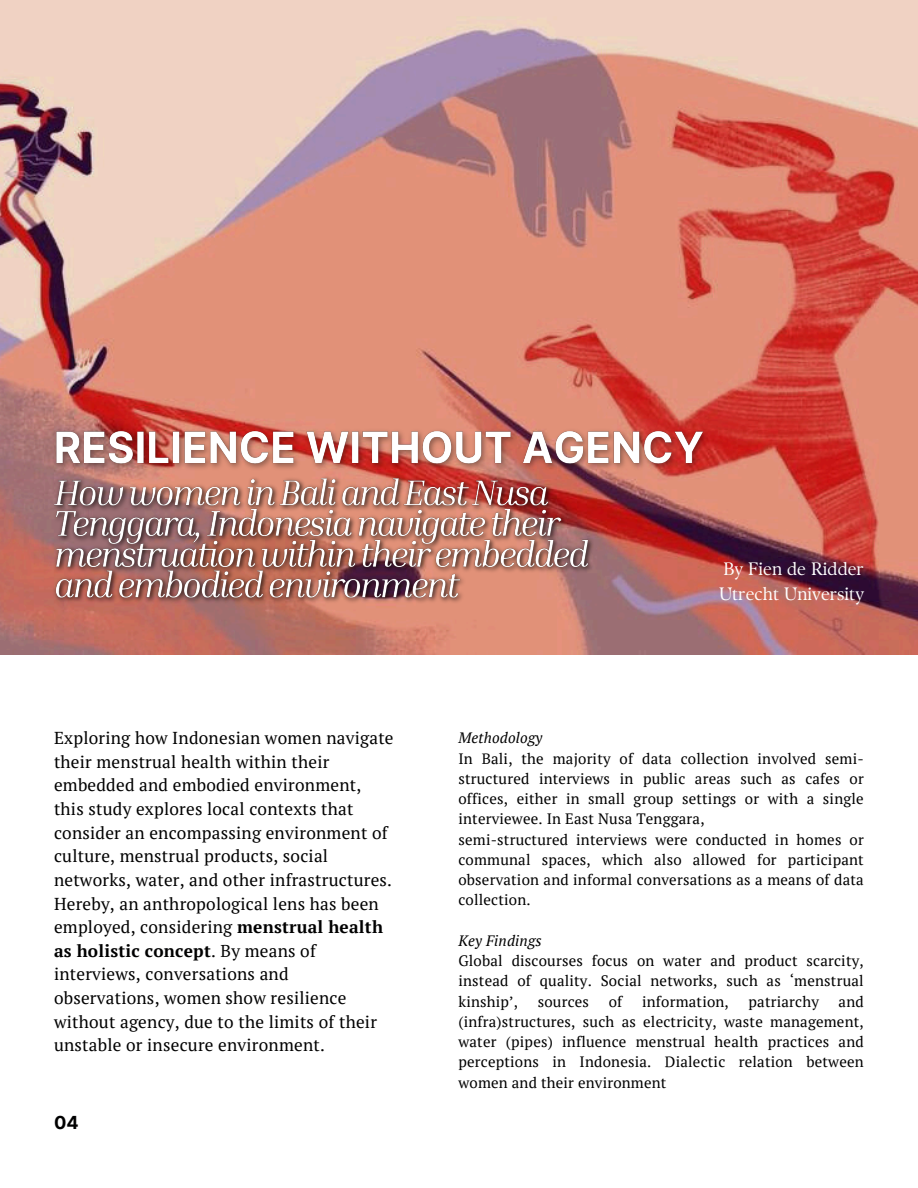
<style>
.page{position:relative;width:918px;height:1188px;background:#fff}
.page>*{position:absolute;margin:0;border:0;box-sizing:border-box;transform-origin:0 0}
.t1{font:18px/24.8px "TY Serif D";color:#fff}
.t2{font:700 18px "Inter";color:#000001}
.t3{font:17.25px/23.7px "PT Serif";letter-spacing:.015em;color:#000001}
.t4{font:15px/20.2px "PT Serif";letter-spacing:.015em;color:#000001;text-align:justify}
.t5{font:italic 15px "PT Serif";letter-spacing:.015em;color:#000001}
.s1{font-weight:700}
</style>
<div class="page">
<img style="left:0;top:0;width:918px;height:655px">
<img style="left:47px;top:472px;width:552px;height:136px">
<img style="left:49px;top:422px;width:666px;height:52px">
<h3 class="t1" style="left:719px;top:556px;width:146px">By Fien de Ridder<br>Utrecht University</h3>
<p class="t3" style="left:54px;top:726px;width:341px">Exploring how Indonesian women navigate their menstrual health within their embedded and embodied environment, this study explores local contexts that consider an encompassing environment of culture, menstrual products, social networks, water, and other infrastructures.<br>Hereby, an anthropological lens has been employed, considering <span class="s1">menstrual health as holistic concept</span>. By means of interviews, conversations and observations, women show resilience without agency, due to the limits of their unstable or insecure environment.</p>
<p class="t5" style="left:458px;top:728px;width:86px">Methodology</p>
<p class="t4" style="left:458px;top:748px;width:407px">In Bali, the majority of data collection involved semi&shy;structured interviews in public areas such as cafes or offices, either in small group settings or with a single interviewee. In East Nusa Tenggara,</p>
<p class="t4" style="left:458px;top:829px;width:407px">semi-structured interviews were conducted in homes or communal spaces, which also allowed for participant observation and informal conversations as a means of data collection.</p>
<p class="t5" style="left:458px;top:930px;width:85px">Key Findings</p>
<p class="t4" style="left:458px;top:950px;width:407px">Global discourses focus on water and product scarcity, instead of quality. Social networks, such as ‘menstrual kinship’,</p>
<p class="t4" style="left:458px;top:991px;width:407px;text-indent:380px">and (infra)structures, such as electricity, waste management, water (pipes) influence menstrual health practices and perceptions in Indonesia. Dialectic relation between women and their environment</p>
<p class="t4" style="left:538px;top:991px;width:53px">sources</p>
<p class="t4" style="left:609px;top:991px;width:15px">of</p>
<p class="t4" style="left:642px;top:991px;width:88px">information,</p>
<p class="t4" style="left:749px;top:991px;width:72px">patriarchy</p>
<h3 class="t2" style="left:54px;top:1112px;width:26px">04</h3>
</div>
